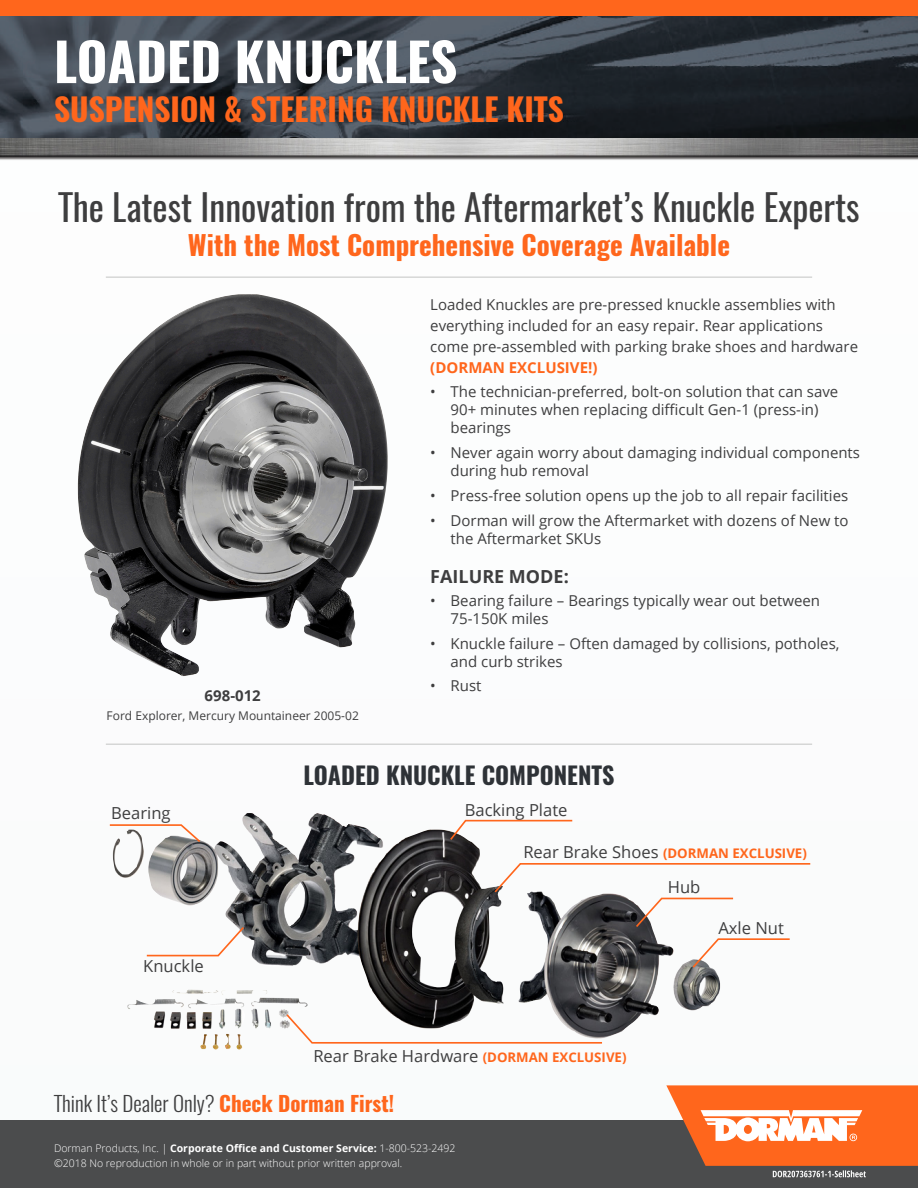
<style>
.page{position:relative;width:918px;height:1188px;background:#fbfcfd}
.page>*{position:absolute;margin:0;border:0;box-sizing:border-box;transform-origin:0 0}
.Partname{font:700 52.5px "Oswald";color:#fff}
.ValueHeadline{font:36px "Oswald";color:#3e3e3f}
.Subhead{font:700 31.5px "Oswald";color:#ff661c}
.SKUs{font:700 27px "Oswald";color:#ff661c}
.OEFIXHeadline{font:700 24px "Oswald";color:#2e3237}
.t1{font:300 21px "Oswald";color:#3e3e3f}
.FailureHeadline{font:700 18px "Open Sans";color:#3e3e3f}
.t2{font:16.5px "Open Sans";color:#3e3e3f}
.Description{font:15px/18px "Open Sans";color:#3e3e3f}
.PartNumber{font:700 15px "Open Sans";color:#3e3e3f}
.t3{font:700 13.2px "Open Sans";color:#ff661c}
.App{font:12px "Open Sans";color:#3e3e3f}
.t4{font:300 10.5px/15px "Open Sans";color:#fff}
.t5{font:700 condensed 9px "Open Sans";color:#fff}
.s1{font-weight:700;color:#ff661c}
.s2{font-weight:400;font-size:16.5px;color:#3e3e3f}
.s3{font-weight:700;font-size:13.2px;color:#ff661c}
.s4{font-weight:700}
</style>
<div class="page">
<img style="left:0;top:16px;width:918px;height:123px">
<div style="left:0;top:1120px;width:918px;height:68px;background:#4b4c4d"></div>
<div style="left:0;top:0;width:918px;height:16px;background:#ff661c"></div>
<img style="left:0;top:139px;width:918px;height:21px">
<svg style="left:666px;top:1085px;width:252px;height:81px;background:#f3824b"></svg>
<hr style="left:106px;top:277px;width:706px;height:1px;background:#c3c4c3">
<hr style="left:106px;top:744px;width:706px;height:1px;background:#c3c4c3">
<img style="left:77px;top:294px;width:311px;height:382px">
<img style="left:146px;top:813px;width:358px;height:216px">
<svg style="left:109px;top:823px;width:93px;height:21px"></svg>
<svg style="left:691px;top:938px;width:99px;height:32px"></svg>
<svg style="left:146px;top:925px;width:100px;height:32px"></svg>
<svg style="left:448px;top:819px;width:125px;height:23px"></svg>
<svg style="left:493px;top:862px;width:318px;height:67px"></svg>
<svg style="left:285px;top:1012px;width:319px;height:32px"></svg>
<p class="Partname" style="left:54px;top:25px;width:405px">LOADED KNUCKLES</p>
<p class="Subhead" style="left:54px;top:87px;width:512px">SUSPENSION &amp; STEERING KNUCKLE KITS</p>
<p class="ValueHeadline" style="left:58px;top:182px;width:803px">The Latest Innovation from the Aftermarket’s Knuckle Experts</p>
<p class="SKUs" style="left:188px;top:226px;width:544px">With the Most Comprehensive Coverage Available</p>
<p class="PartNumber" style="left:205px;top:685px;width:58px">698-012</p>
<p class="App" style="left:107px;top:707px;width:254px">Ford Explorer, Mercury Mountaineer 2005-02</p>
<p class="Description" style="left:430px;top:293px;width:429px;line-height:21px">Loaded Knuckles are pre-pressed knuckle assemblies with everything included for an easy repair. Rear applications come pre-assembled with parking brake shoes and hardware <span class="s1">(DORMAN EXCLUSIVE!)</span></p>
<p class="Description" style="left:451px;top:383px;width:389px;text-indent:-20px">• The technician-preferred, bolt-on solution that can save<br>90+ minutes when replacing difficult Gen-1 (press-in) bearings</p>
<p class="Description" style="left:451px;top:443px;width:411px;text-indent:-20px">• Never again worry about damaging individual components during hub removal</p>
<p class="Description" style="left:430px;top:486px;width:419px">• Press-free solution opens up the job to all repair facilities</p>
<p class="Description" style="left:451px;top:511px;width:400px;text-indent:-20px">• Dorman will grow the Aftermarket with dozens of New to the Aftermarket SKUs</p>
<p class="FailureHeadline" style="left:430px;top:564px;width:140px">FAILURE MODE:</p>
<p class="Description" style="left:451px;top:591px;width:371px;text-indent:-20px">• Bearing failure – Bearings typically wear out between<br>75-150K miles</p>
<p class="Description" style="left:451px;top:634px;width:391px;text-indent:-20px">• Knuckle failure – Often damaged by collisions, potholes, and curb strikes</p>
<p class="Description" style="left:430px;top:676px;width:53px">• Rust</p>
<p class="t2" style="left:111px;top:801px;width:61px">Bearing</p>
<p class="t2" style="left:143px;top:955px;width:62px">Knuckle</p>
<p class="OEFIXHeadline" style="left:304px;top:759px;width:312px">LOADED KNUCKLE COMPONENTS</p>
<p class="t2" style="left:465px;top:799px;width:104px">Backing Plate</p>
<p class="t3" style="left:523px;top:844px;width:285px"><span class="s2">Rear Brake Shoes</span> (DORMAN EXCLUSIVE)</p>
<p class="t2" style="left:668px;top:876px;width:34px">Hub</p>
<p class="t2" style="left:718px;top:917px;width:67px">Axle Nut</p>
<p class="t2" style="left:313px;top:1044px;width:315px">Rear Brake Hardware <span class="s3">(DORMAN EXCLUSIVE)</span></p>
<h3 class="t1" style="left:54px;top:1089px;width:342px">Think It’s Dealer Only? <span class="s1">Check Dorman First!</span></h3>
<p class="t4" style="left:54px;top:1140px;width:403px">Dorman Products, Inc. | <span class="s4">Corporate Office and Customer Service:</span> 1-800-523-2492 ©2018 No reproduction in whole or in part without prior written approval.</p>
<p class="t5" style="left:772px;top:1168px;width:95px">DOR207363761-1-SellSheet</p>
</div>
